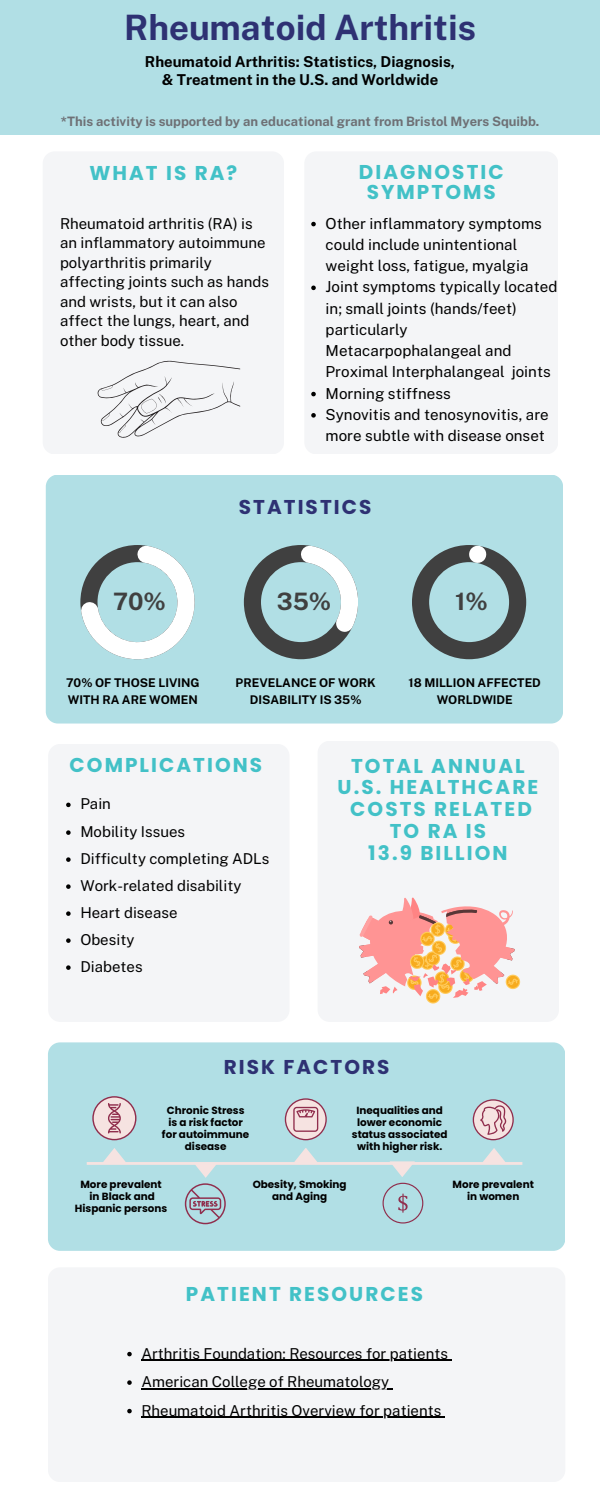
<style>
.page{position:relative;width:600px;height:1500px;background:#fff}
.page>*{position:absolute;margin:0;border:0;box-sizing:border-box;transform-origin:0 0}
.t1{font:700 35px "Public Sans";color:#2e3173}
.t2{font:700 24px "Public Sans";color:#404040}
.t3{font:700 20px/21.8px "Poppins";letter-spacing:.105em;color:#42c1c7;text-align:center}
.t4{font:700 20px "Poppins";letter-spacing:.105em;color:#2e3173}
.t5{font:15.2px/21.3px "Public Sans";color:#000}
.t6{font:15px/19.5px "Public Sans";color:#000}
.t7{font:700 15px/18px "Public Sans";color:#000;text-align:center}
.t8{font:700 13px "Public Sans";color:#6e7075}
.t9{font:700 12px/16.5px "Public Sans";color:#000;text-align:center}
.t10{font:700 10.4px/12.1px "Poppins";color:#000;text-align:center}
</style>
<div class="page">
<div style="left:46px;top:475px;width:517px;height:249px;background:#b1dfe5;border-radius:12px"></div>
<svg style="left:80px;top:545px;width:115px;height:114px"></svg>
<div style="left:48px;top:1042px;width:517px;height:209px;background:#b1dfe5;border-radius:12px"></div>
<div style="left:304px;top:151px;width:254px;height:303px;background:#f4f5f7;border-radius:12px"></div>
<div style="left:43px;top:151px;width:241px;height:303px;background:#f4f5f7;border-radius:12px"></div>
<svg style="left:244px;top:545px;width:114px;height:114px"></svg>
<svg style="left:412px;top:545px;width:114px;height:114px"></svg>
<svg style="left:98px;top:361px;width:142px;height:77px"></svg>
<div style="left:0;top:0;width:600px;height:135px;background:#b1dfe5"></div>
<svg style="left:285px;top:1098px;width:42px;height:42px"></svg>
<svg style="left:92px;top:1096px;width:44px;height:44px"></svg>
<hr style="left:87px;top:1162px;width:435px;height:3px;background:#f6e3e1">
<svg style="left:103px;top:1148px;width:23px;height:14px"></svg>
<svg style="left:294px;top:1148px;width:23px;height:14px"></svg>
<svg style="left:390px;top:1161px;width:25px;height:16px"></svg>
<svg style="left:473px;top:1099px;width:41px;height:41px"></svg>
<svg style="left:185px;top:1165px;width:41px;height:59px"></svg>
<svg style="left:483px;top:1148px;width:22px;height:14px"></svg>
<svg style="left:383px;top:1183px;width:40px;height:41px"></svg>
<div style="left:48px;top:744px;width:242px;height:278px;background:#f4f5f7;border-radius:12px"></div>
<div style="left:48px;top:1267px;width:517px;height:215px;background:#f4f5f7;border-radius:12px"></div>
<div style="left:318px;top:741px;width:241px;height:281px;background:#f4f5f7;border-radius:12px"></div>
<svg style="left:359px;top:898px;width:162px;height:106px"></svg>
<svg style="left:66px;top:803px;width:5px;height:4px"></svg>
<svg style="left:66px;top:830px;width:5px;height:5px"></svg>
<svg style="left:66px;top:857px;width:5px;height:5px"></svg>
<svg style="left:66px;top:884px;width:5px;height:5px"></svg>
<svg style="left:66px;top:911px;width:5px;height:5px"></svg>
<svg style="left:66px;top:938px;width:5px;height:5px"></svg>
<svg style="left:66px;top:965px;width:5px;height:5px"></svg>
<svg style="left:311px;top:222px;width:5px;height:4px"></svg>
<svg style="left:311px;top:286px;width:5px;height:4px"></svg>
<svg style="left:311px;top:392px;width:5px;height:4px"></svg>
<svg style="left:311px;top:413px;width:5px;height:5px"></svg>
<svg style="left:127px;top:1352px;width:5px;height:4px"></svg>
<hr style="left:141px;top:1359px;width:307px;height:2px;background:#000">
<svg style="left:127px;top:1380px;width:5px;height:5px"></svg>
<hr style="left:141px;top:1388px;width:248px;height:1px;background:#000">
<svg style="left:127px;top:1409px;width:5px;height:4px"></svg>
<hr style="left:141px;top:1416px;width:300px;height:2px;background:#000">
<h2 class="t1" style="left:124px;top:6px;width:354px">Rheumatoid Arthritis</h2>
<h6 class="t7" style="left:145px;top:53px;width:312px">Rheumatoid Arthritis: Statistics, Diagnosis, &amp; Treatment in the U.S. and Worldwide</h6>
<p class="t8" style="left:61px;top:114px;width:480px">*This activity is supported by an educational grant from Bristol Myers Squibb.</p>
<h3 class="t3" style="left:89px;top:162px;width:149px">WHAT IS RA?</h3>
<p class="t6" style="left:60px;top:214px;width:211px">Rheumatoid arthritis (RA) is an inflammatory autoimmune polyarthritis primarily affecting joints such as hands and wrists, but it can also affect the lungs, heart, and other body tissue.</p>
<p class="t3" style="left:359px;top:162px;width:146px;line-height:19.5px">DIAGNOSTIC<br>SYMPTOMS</p>
<p class="t5" style="left:326px;top:212px;width:218px">Other inflammatory symptoms could include unintentional weight loss, fatigue, myalgia</p>
<h3 class="t5" style="left:326px;top:276px;width:233px">Joint symptoms typically located in; small joints (hands/feet) particularly<br>Metacarpophalangeal and<br>Proximal Interphalangeal joints</h3>
<p class="t5" style="left:326px;top:382px;width:127px">Morning stiffness</p>
<p class="t5" style="left:326px;top:404px;width:225px">Synovitis and tenosynovitis, are more subtle with disease onset</p>
<p class="t2" style="left:113px;top:587px;width:55px">70%</p>
<p class="t4" style="left:239px;top:493px;width:134px">STATISTICS</p>
<p class="t2" style="left:277px;top:587px;width:56px">35%</p>
<p class="t2" style="left:455px;top:587px;width:34px">1%</p>
<p class="t9" style="left:66px;top:675px;width:135px;text-align:left">70% OF THOSE LIVING<br>WITH RA ARE WOMEN</p>
<p class="t9" style="left:236px;top:675px;width:142px">PREVELANCE OF WORK<br>DISABILITY IS 35%</p>
<h3 class="t9" style="left:409px;top:675px;width:134px">18 MILLION AFFECTED<br>WORLDWIDE</h3>
<p class="t3" style="left:70px;top:754px;width:194px">COMPLICATIONS</p>
<p class="t6" style="left:80px;top:794px;width:32px">Pain</p>
<p class="t6" style="left:80px;top:822px;width:106px">Mobility Issues</p>
<p class="t6" style="left:80px;top:849px;width:191px">Difficulty completing ADLs</p>
<h2 class="t6" style="left:80px;top:876px;width:163px">Work-related disability</h2>
<h6 class="t6" style="left:80px;top:903px;width:99px">Heart disease</h6>
<h2 class="t6" style="left:80px;top:930px;width:56px">Obesity</h2>
<h6 class="t6" style="left:80px;top:957px;width:64px">Diabetes</h6>
<p class="t3" style="left:338px;top:755px;width:202px">TOTAL ANNUAL<br>U.S. HEALTHCARE<br>COSTS RELATED<br>TO RA IS<br>13.9 BILLION</p>
<h3 class="t4" style="left:224px;top:1053px;width:167px">RISK FACTORS</h3>
<p class="t10" style="left:162px;top:1104px;width:89px">Chronic Stress is a risk factor for autoimmune disease</p>
<h3 class="t10" style="left:352px;top:1104px;width:97px">Inequalities and lower economic status associated with higher risk.</h3>
<h1 class="t10" style="left:80px;top:1178px;width:83px">More prevalent</h1>
<h4 class="t10" style="left:75px;top:1190px;width:94px">in Black and<br>Hispanic persons</h4>
<h3 class="t10" style="left:253px;top:1178px;width:96px">Obesity, Smoking</h3>
<h5 class="t10" style="left:272px;top:1190px;width:57px">and Aging</h5>
<p class="t10" style="left:453px;top:1178px;width:83px">More prevalent in women</p>
<p class="t3" style="left:186px;top:1283px;width:239px">PATIENT RESOURCES</p>
<p class="t6" style="left:141px;top:1343px;width:308px">Arthritis Foundation: Resources for patients</p>
<p class="t6" style="left:141px;top:1372px;width:249px">American College of Rheumatology</p>
<p class="t6" style="left:141px;top:1400px;width:301px">Rheumatoid Arthritis Overview for patients</p>
</div>
